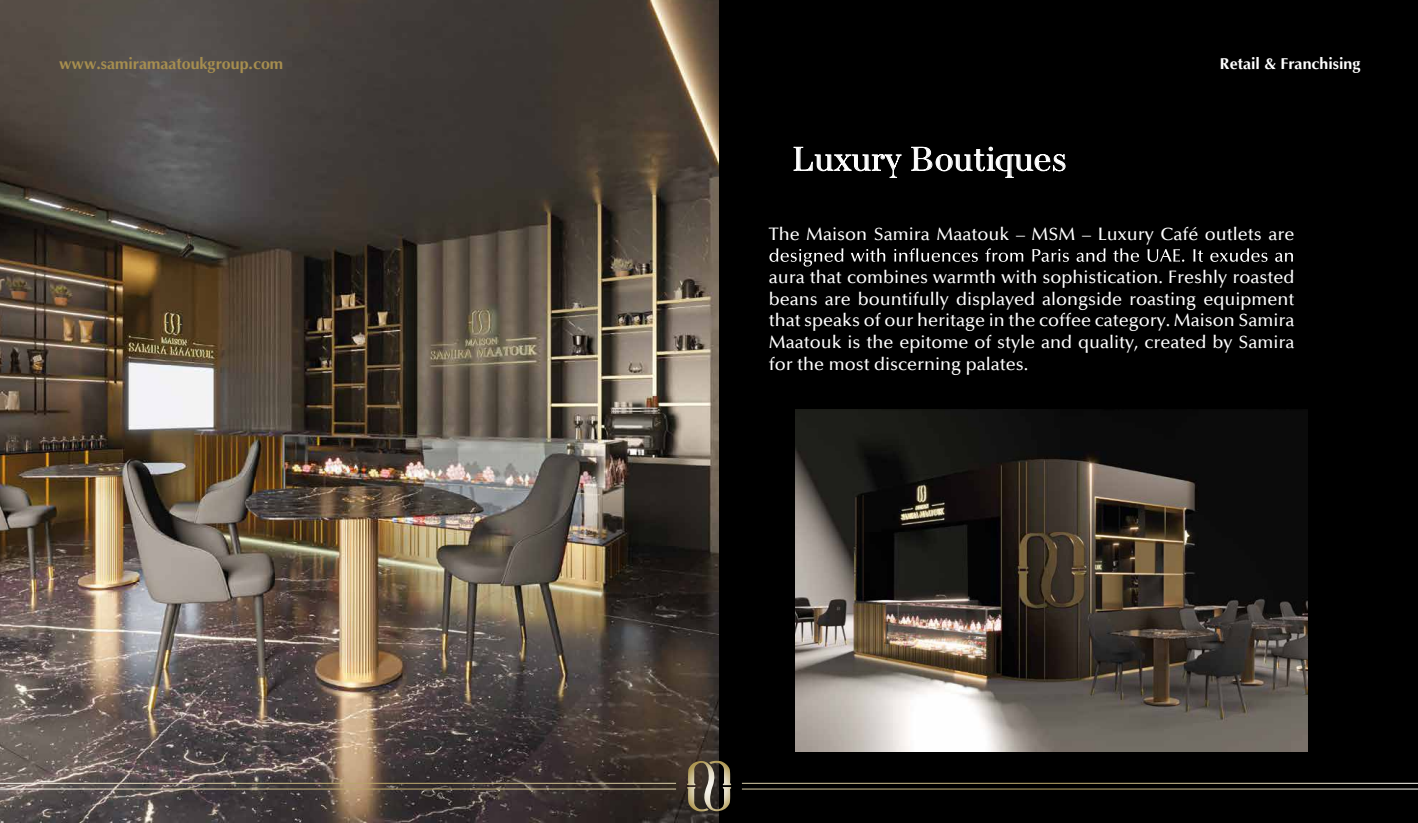
<style>
.page{position:relative;width:1418px;height:823px;background:#fff}
.page>*{position:absolute;margin:0;border:0;box-sizing:border-box;transform-origin:0 0}
.t1{font:300 34.1px "AW Conqueror Didot";letter-spacing:.005em;color:#fff;scale:1.04 1}
.t2{font:500 18px/21.6px "Optima";color:#fff;text-align:justify}
.t3{font:700 16px "Optima";color:#a68e4f}
.t4{font:700 16px "Optima";color:#fff}
</style>
<div class="page">
<div style="left:1px;top:0;width:1416px;height:822px;background:#000"></div>
<svg style="left:793px;top:146px;width:109px;height:32px"></svg>
<svg style="left:911px;top:146px;width:155px;height:32px"></svg>
<svg style="left:769px;top:248px;width:523px;height:18px"></svg>
<img style="left:0;top:0;width:718px;height:821px">
<img style="left:795px;top:409px;width:512px;height:341px">
<svg style="left:687px;top:760px;width:44px;height:50px;background:#69604e"></svg>
<hr style="left:742px;top:782px;width:675px;height:1px;background:#fff">
<hr style="left:742px;top:788px;width:675px;height:1px;background:#fff">
<hr style="left:0;top:782px;width:676px;height:1px;background:#fff">
<hr style="left:0;top:788px;width:676px;height:1px;background:#fff">
<p class="t3" style="left:59px;top:55px;width:226px">www.samiramaatoukgroup.com</p>
<p class="t4" style="left:1219px;top:55px;width:142px">Retail &amp; Franchising</p>
<h1 class="t1" style="left:792px;top:133px;width:265px">Luxury Boutiques</h1>
<p class="t2" style="left:768px;top:223px;width:527px">The Maison Samira Maatouk – MSM – Luxury Café outlets are</p>
<p class="t2" style="left:768px;top:266px;width:527px">aura that combines warmth with sophistication. Freshly roasted beans are bountifully displayed alongside roasting equipment that speaks of our heritage in the coffee category. Maison Samira Maatouk is the epitome of style and quality, created by Samira for the most discerning palates.</p>
</div>
